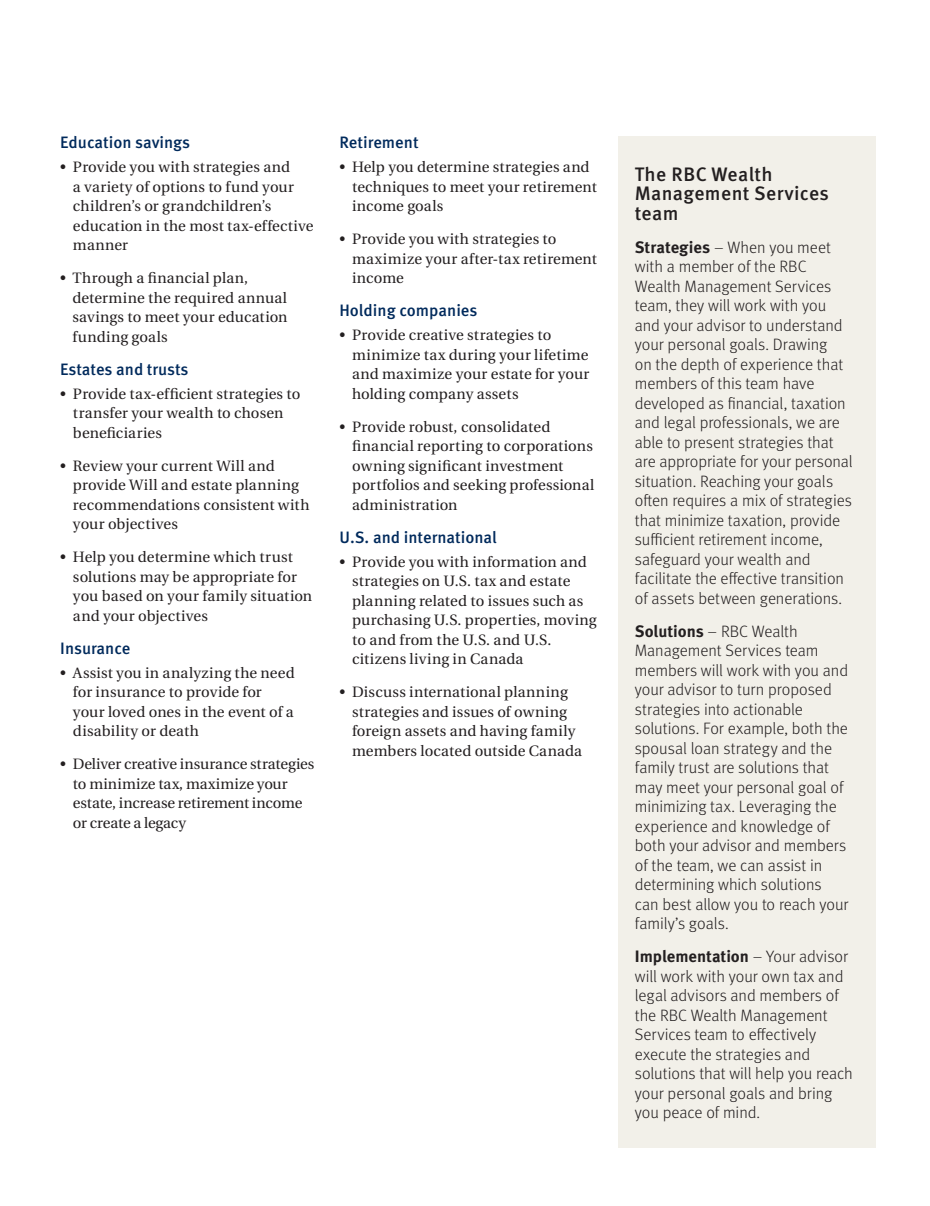
<style>
.page{position:relative;width:930px;height:1206px;background:#fff}
.page>*{position:absolute;margin:0;border:0;box-sizing:border-box;transform-origin:0 0}
.t1{font:500 19.5px/19.5px "Meta OT";letter-spacing:.02em;color:#231f20}
.t2{font:300 16.5px/19.5px "Meta OT";letter-spacing:-.005em;color:#231f20}
.t3{font:500 16.5px "Meta OT";color:#002a5c}
.t4{font:15px/19.5px "Utopia";letter-spacing:.01em;color:#231f20;scale:.96 1}
.s1{font-weight:700}
</style>
<div class="page">
<div style="left:618px;top:136px;width:258px;height:1012px;background:#f2f0e9"></div>
<p class="t3" style="left:60px;top:133px;width:131px">Education savings</p>
<p class="t4" style="left:73px;top:158px;width:252px;text-indent:-13px">• Provide you with strategies and<br>a variety of options to fund your children’s or grandchildren’s education in the most tax-effective manner</p>
<p class="t4" style="left:72px;top:269px;width:225px;text-indent:-12px">• Through a financial plan, determine the required annual savings to meet your education funding goals</p>
<p class="t3" style="left:60px;top:359px;width:130px">Estates and trusts</p>
<p class="t4" style="left:73px;top:384px;width:238px;text-indent:-13px">• Provide tax-efficient strategies to transfer your wealth to chosen beneficiaries</p>
<p class="t4" style="left:73px;top:456px;width:248px;text-indent:-13px">• Review your current Will and provide Will and estate planning recommendations consistent with your objectives</p>
<p class="t4" style="left:73px;top:548px;width:251px;text-indent:-13px">• Help you determine which trust solutions may be appropriate for you based on your family situation and your objectives</p>
<p class="t3" style="left:60px;top:638px;width:72px">Insurance</p>
<p class="t4" style="left:73px;top:663px;width:232px;text-indent:-13px">• Assist you in analyzing the need for insurance to provide for your loved ones in the event of a disability or death</p>
<p class="t4" style="left:73px;top:755px;width:253px;text-indent:-13px">• Deliver creative insurance strategies to minimize tax, maximize your estate, increase retirement income or create a legacy</p>
<p class="t3" style="left:339px;top:132px;width:81px">Retirement</p>
<p class="t4" style="left:352px;top:158px;width:256px;text-indent:-13px">• Help you determine strategies and techniques to meet your retirement income goals</p>
<p class="t4" style="left:352px;top:230px;width:256px;text-indent:-13px">• Provide you with strategies to maximize your after-tax retirement income</p>
<p class="t3" style="left:339px;top:300px;width:140px">Holding companies</p>
<p class="t4" style="left:352px;top:326px;width:249px;text-indent:-13px">• Provide creative strategies to minimize tax during your lifetime and maximize your estate for your holding company assets</p>
<p class="t4" style="left:352px;top:417px;width:254px;text-indent:-13px">• Provide robust, consolidated financial reporting to corporations owning significant investment portfolios and seeking professional administration</p>
<p class="t3" style="left:339px;top:527px;width:159px">U.S. and international</p>
<p class="t4" style="left:352px;top:552px;width:256px;text-indent:-13px">• Provide you with information and strategies on U.S. tax and estate planning related to issues such as purchasing U.S. properties, moving to and from the U.S. and U.S. citizens living in Canada</p>
<p class="t4" style="left:352px;top:683px;width:241px;text-indent:-13px">• Discuss international planning strategies and issues of owning foreign assets and having family members located outside Canada</p>
<h1 class="t1" style="left:634px;top:165px;width:196px">The RBC Wealth<br>Management Services team</h1>
<p class="t2" style="left:634px;top:238px;width:219px"><span class="s1">Strategies</span> – When you meet with a member of the RBC<br>Wealth Management Services team, they will work with you and your advisor to understand your personal goals. Drawing<br>on the depth of experience that members of this team have developed as financial, taxation and legal professionals, we are able to present strategies that are appropriate for your personal situation. Reaching your goals often requires a mix of strategies that minimize taxation, provide sufficient retirement income, safeguard your wealth and facilitate the effective transition of assets between generations.</p>
<p class="t2" style="left:634px;top:622px;width:215px"><span class="s1">Solutions</span> – RBC Wealth<br>Management Services team members will work with you and your advisor to turn proposed strategies into actionable solutions. For example, both the spousal loan strategy and the family trust are solutions that may meet your personal goal of minimizing tax. Leveraging the experience and knowledge of both your advisor and members of the team, we can assist in determining which solutions can best allow you to reach your family’s goals.</p>
<p class="t2" style="left:634px;top:947px;width:219px"><span class="s1">Implementation</span> – Your advisor will work with your own tax and legal advisors and members of the RBC Wealth Management<br>Services team to effectively execute the strategies and solutions that will help you reach your personal goals and bring you peace of mind.</p>
</div>
